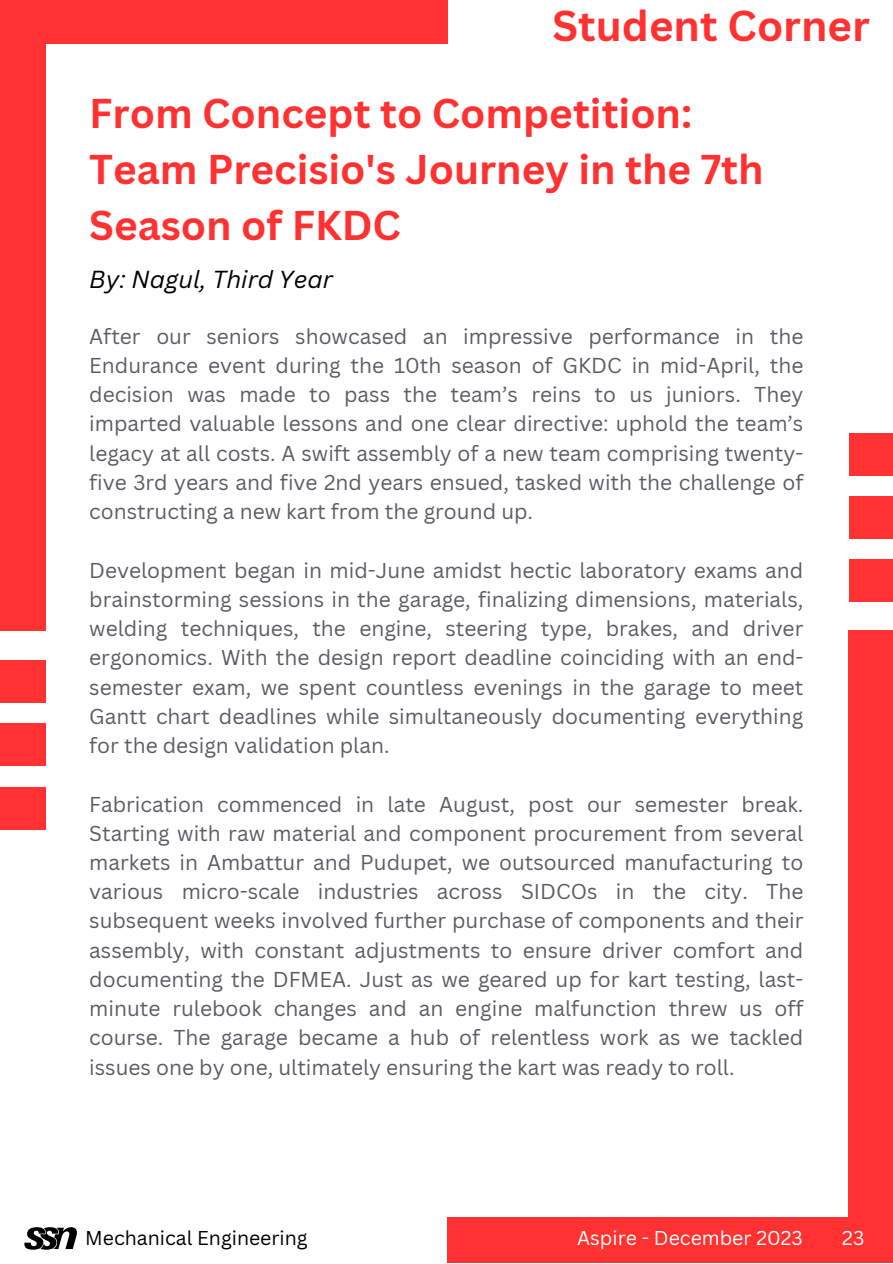
<style>
.page{position:relative;width:893px;height:1264px;background:#fff}
.page>*{position:absolute;margin:0;border:0;box-sizing:border-box;transform-origin:0 0}
.t1{font:700 42px "Canva Sans";color:#ff3131}
.t2{font:700 40.5px/56.2px "Canva Sans";color:#ff3131}
.t3{font:italic 24px "Canva Sans";color:#000}
.t4{font:21px/29.2px "Canva Sans";color:#5c5c64;text-align:justify}
.t5{font:19.5px "Canva Sans";color:#000}
.t6{font:19.5px "Canva Sans";color:#fff}
</style>
<div class="page">
<div style="left:0;top:0;width:45px;height:630px;background:#ff3131"></div>
<div style="left:0;top:0;width:447px;height:43px;background:#ff3131"></div>
<div style="left:848px;top:630px;width:44px;height:632px;background:#ff3131"></div>
<div style="left:447px;top:1216px;width:445px;height:46px;background:#ff3131"></div>
<div style="left:0;top:660px;width:45px;height:43px;background:#ff3131"></div>
<div style="left:0;top:723px;width:45px;height:43px;background:#ff3131"></div>
<div style="left:0;top:786px;width:45px;height:43px;background:#ff3131"></div>
<div style="left:849px;top:432px;width:43px;height:43px;background:#ff3131"></div>
<div style="left:849px;top:496px;width:43px;height:43px;background:#ff3131"></div>
<div style="left:849px;top:559px;width:43px;height:43px;background:#ff3131"></div>
<svg style="left:24px;top:1227px;width:53px;height:22px"></svg>
<h1 class="t1" style="left:552px;top:-4px;width:319px">Student Corner</h1>
<h2 class="t2" style="left:89px;top:84px;width:676px">From Concept to Competition:<br>Team Precisio's Journey in the 7th<br>Season of FKDC</h2>
<p class="t3" style="left:89px;top:262px;width:245px">By: Nagul, Third Year</p>
<p class="t4" style="left:89px;top:321px;width:715px">After our seniors showcased an impressive performance in the Endurance event during the 10th season of GKDC in mid-April, the decision was made to pass the team’s reins to us juniors. They imparted valuable lessons and one clear directive: uphold the team’s legacy at all costs. A swift assembly of a new team comprising twenty&shy;five 3rd years and five 2nd years ensued, tasked with the challenge of constructing a new kart from the ground up.</p>
<p class="t4" style="left:89px;top:555px;width:715px">Development began in mid-June amidst hectic laboratory exams and brainstorming sessions in the garage, finalizing dimensions, materials, welding techniques, the engine, steering type, brakes, and driver ergonomics. With the design report deadline coinciding with an end&shy;semester exam, we spent countless evenings in the garage to meet Gantt chart deadlines while simultaneously documenting everything for the design validation plan.</p>
<p class="t4" style="left:89px;top:788px;width:715px">Fabrication commenced in late August, post our semester break.<br>Starting with raw material and component procurement from several markets in Ambattur and Pudupet, we outsourced manufacturing to various micro-scale industries across SIDCOs in the city. The subsequent weeks involved further purchase of components and their assembly, with constant adjustments to ensure driver comfort and documenting the DFMEA. Just as we geared up for kart testing, last&shy;minute rulebook changes and an engine malfunction threw us off course. The garage became a hub of relentless work as we tackled issues one by one, ultimately ensuring the kart was ready to roll.</p>
<p class="t5" style="left:85px;top:1224px;width:224px">Mechanical Engineering</p>
<p class="t6" style="left:577px;top:1224px;width:227px">Aspire - December 2023</p>
<p class="t6" style="left:842px;top:1224px;width:23px">23</p>
</div>
